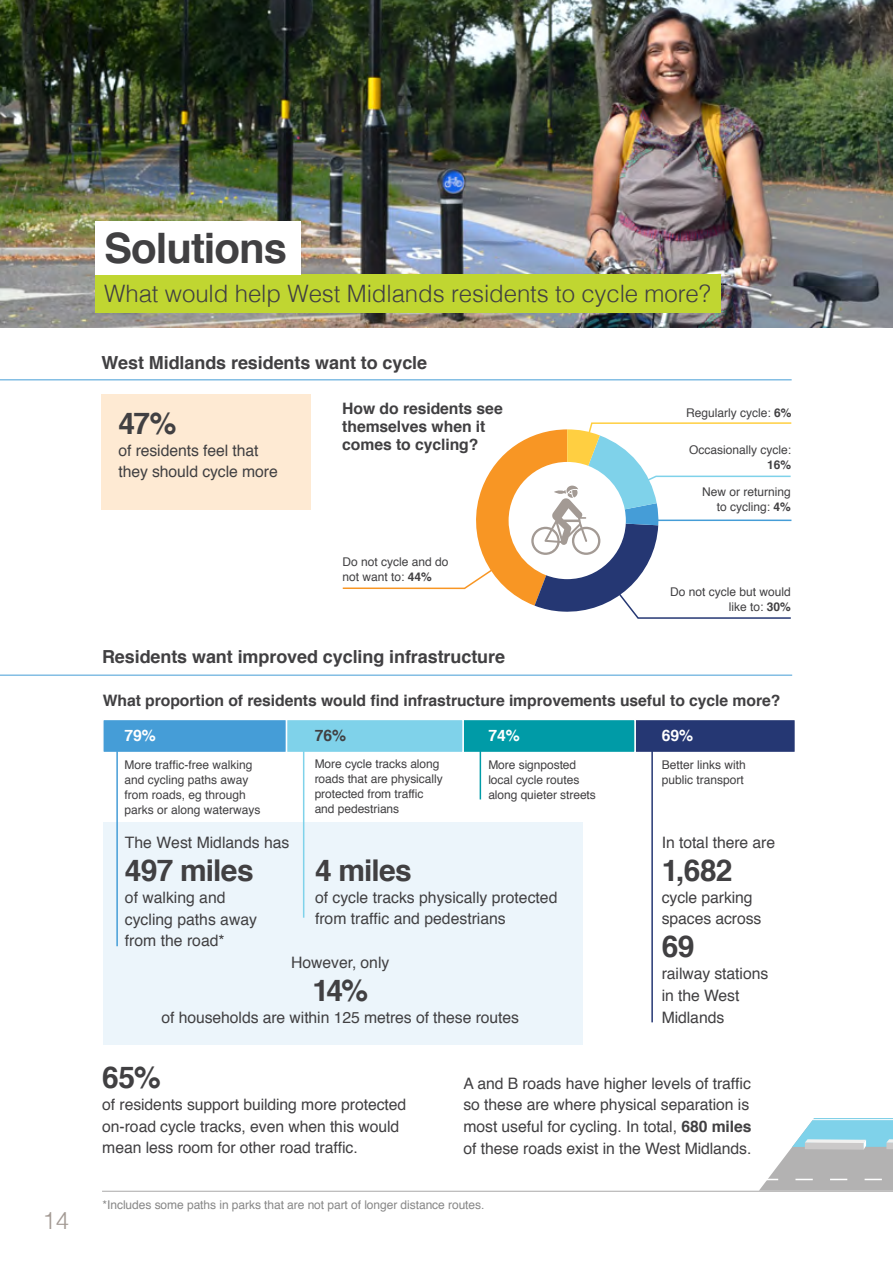
<style>
.page{position:relative;width:893px;height:1263px;background:#fff}
.page>*{position:absolute;margin:0;border:0;box-sizing:border-box;transform-origin:0 0}
.t1{font:700 42px "Helvetica";letter-spacing:-.025em;color:#414042}
.t2{font:700 30px "Helvetica";letter-spacing:-.025em;color:#414042}
.t3{font:300 24px "Helvetica";letter-spacing:-.005em;color:#414042}
.t4{font:300 24px "Helvetica";color:#a39a94}
.t5{font:700 18px "Helvetica";letter-spacing:-.005em;color:#414042}
.t6{font:15.75px/21.8px "Helvetica";letter-spacing:-.005em;color:#414042}
.t7{font:700 15.75px/18px "Helvetica";letter-spacing:-.005em;color:#414042}
.t8{font:700 15.75px "Helvetica";color:#fff}
.t9{font:12px/15px "Helvetica";color:#414042}
.t10{font:12px "Helvetica";letter-spacing:-.005em;color:#878787}
.t11{font:700 12px "Helvetica";color:#414042}
.s1{font-weight:700}
</style>
<div class="page">
<hr style="left:102px;top:1191px;width:791px;height:1px;background:#b3b2b2">
<div style="left:103px;top:822px;width:480px;height:222px;background:#ecf5fb"></div>
<img style="left:0;top:0;width:893px;height:327px">
<div style="left:634px;top:719px;width:162px;height:34px;background:#253773;border:2px solid #fff"></div>
<div style="left:462px;top:719px;width:174px;height:34px;background:#009ba7;border:2px solid #fff"></div>
<div style="left:286px;top:719px;width:178px;height:34px;background:#7fd2ea;border:2px solid #fff"></div>
<div style="left:102px;top:719px;width:185px;height:34px;background:#459dd7;border:2px solid #fff"></div>
<hr style="left:303px;top:751px;width:1px;height:167px;background:#7fd2ea">
<hr style="left:651px;top:729px;width:2px;height:293px;background:#253773">
<hr style="left:480px;top:733px;width:1px;height:66px;background:#009ba7">
<hr style="left:116px;top:751px;width:2px;height:195px;background:#459dd7">
<svg style="left:759px;top:1118px;width:134px;height:73px"></svg>
<div style="left:95px;top:274px;width:626px;height:39px;background:#c0d631"></div>
<div style="left:95px;top:221px;width:205px;height:53px;background:#fff"></div>
<svg style="left:342px;top:422px;width:450px;height:197px"></svg>
<div style="left:102px;top:394px;width:209px;height:115px;background:#feead3"></div>
<hr style="left:0;top:379px;width:792px;height:1px;background:#459dd7">
<hr style="left:0;top:675px;width:792px;height:1px;background:#459dd7">
<h3 class="t4" style="left:43px;top:1200px;width:28px">14</h3>
<h1 class="t1" style="left:104px;top:214px;width:184px">Solutions</h1>
<h3 class="t3" style="left:104px;top:273px;width:608px">What would help West Midlands residents to cycle more?</h3>
<p class="t5" style="left:102px;top:348px;width:327px">West Midlands residents want to cycle</p>
<h2 class="t2" style="left:118px;top:399px;width:60px">47%</h2>
<p class="t6" style="left:118px;top:440px;width:161px">of residents feel that they should cycle more</p>
<p class="t7" style="left:342px;top:399px;width:162px">How do residents see themselves when it comes to cycling?</p>
<p class="t9" style="left:342px;top:555px;width:108px">Do not cycle and do not want to: <span class="s1">44%</span></p>
<p class="t5" style="left:102px;top:642px;width:405px">Residents want improved cycling infrastructure</p>
<p class="t9" style="left:686px;top:405px;width:107px">Regularly cycle: <span class="s1">6%</span></p>
<p class="t9" style="left:689px;top:443px;width:104px">Occasionally cycle:</p>
<p class="t11" style="left:767px;top:455px;width:26px">16%</p>
<p class="t9" style="left:702px;top:484px;width:90px;text-align:right">New or returning to cycling: <span class="s1">4%</span></p>
<p class="t9" style="left:670px;top:584px;width:122px;text-align:right">Do not cycle but would like to: <span class="s1">30%</span></p>
<p class="t7" style="left:103px;top:692px;width:679px">What proportion of residents would find infrastructure improvements useful to cycle more?</p>
<p class="t8" style="left:124px;top:723px;width:33px">79%</p>
<p class="t7" style="left:315px;top:726px;width:33px">76%</p>
<p class="t8" style="left:488px;top:723px;width:33px">74%</p>
<p class="t8" style="left:662px;top:723px;width:33px">69%</p>
<p class="t9" style="left:315px;top:756px;width:129px">More cycle tracks along roads that are physically protected from traffic and pedestrians</p>
<p class="t9" style="left:124px;top:757px;width:138px">More traffic-free walking and cycling paths away from roads, eg through parks or along waterways</p>
<p class="t9" style="left:488px;top:757px;width:109px">More signposted local cycle routes along quieter streets</p>
<p class="t9" style="left:662px;top:757px;width:86px">Better links with public transport</p>
<p class="t6" style="left:125px;top:832px;width:166px">The West Midlands has</p>
<h2 class="t2" style="left:125px;top:846px;width:130px">497 miles</h2>
<p class="t6" style="left:125px;top:887px;width:134px">of walking and cycling paths away from the road*</p>
<h2 class="t2" style="left:315px;top:846px;width:98px">4 miles</h2>
<p class="t6" style="left:315px;top:887px;width:244px">of cycle tracks physically protected from traffic and pedestrians</p>
<p class="t6" style="left:291px;top:952px;width:99px">However, only</p>
<h2 class="t2" style="left:312px;top:966px;width:57px">14%</h2>
<p class="t6" style="left:161px;top:1007px;width:359px">of households are within 125 metres of these routes</p>
<p class="t6" style="left:662px;top:832px;width:115px">In total there are</p>
<h2 class="t2" style="left:662px;top:846px;width:72px">1,682</h2>
<p class="t6" style="left:662px;top:887px;width:101px">cycle parking spaces across</p>
<h2 class="t2" style="left:662px;top:922px;width:34px">69</h2>
<p class="t6" style="left:662px;top:963px;width:108px">railway stations in the West<br>Midlands</p>
<h2 class="t2" style="left:102px;top:1053px;width:60px">65%</h2>
<p class="t6" style="left:102px;top:1094px;width:305px">of residents support building more protected on-road cycle tracks, even when this would mean less room for other road traffic.</p>
<p class="t6" style="left:463px;top:1073px;width:290px">A and B roads have higher levels of traffic so these are where physical separation is most useful for cycling. In total, <span class="s1">680 miles </span>of these roads exist in the West Midlands.</p>
<p class="t10" style="left:103px;top:1195px;width:383px">*Includes some paths in parks that are not part of longer distance routes.</p>
</div>
